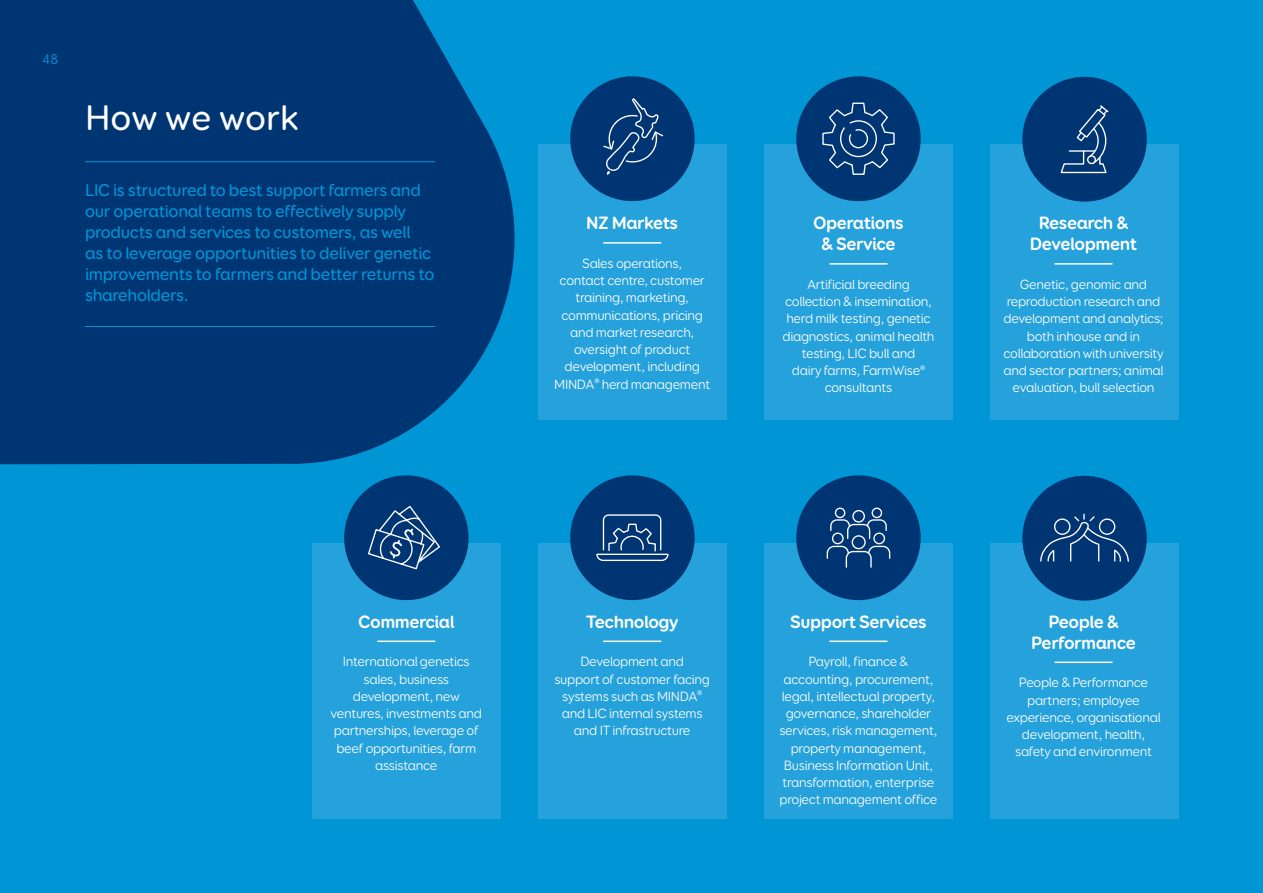
<style>
.page{position:relative;width:1263px;height:893px;background:#0096d6}
.page>*{position:absolute;margin:0;border:0;box-sizing:border-box;transform-origin:0 0}
.t1{font:500 36px "Booster Next FY";color:#fff}
.t2{font:700 18px/21px "Booster Next FY";letter-spacing:-.025em;color:#fff;text-align:center}
.t3{font:500 17.25px/21px "Booster Next FY";letter-spacing:-.02em;color:#0096d6}
.t4{font:14.25px "Booster Next FY";color:#0096d6}
.t5{font:13.5px/17.2px "Booster Next FY";letter-spacing:-.025em;color:#fff;text-align:center}
</style>
<div class="page">
<svg style="left:0;top:0;width:515px;height:465px;background:#003d7b"></svg>
<div style="left:764px;top:144px;width:188px;height:276px;background:#25a1db"></div>
<div style="left:990px;top:144px;width:189px;height:276px;background:#25a1db"></div>
<hr style="left:85px;top:326px;width:350px;height:1px;background:#0096d6">
<hr style="left:85px;top:161px;width:350px;height:1px;background:#0096d6">
<div style="left:538px;top:144px;width:188px;height:276px;background:#25a1db"></div>
<div style="left:570px;top:76px;width:125px;height:125px;background:#003573;border-radius:50%"></div>
<hr style="left:603px;top:242px;width:58px;height:2px;background:#fff">
<hr style="left:829px;top:263px;width:58px;height:2px;background:#fff">
<hr style="left:1054px;top:263px;width:58px;height:2px;background:#fff">
<div style="left:538px;top:543px;width:188px;height:276px;background:#25a1db"></div>
<div style="left:570px;top:475px;width:125px;height:125px;background:#003573;border-radius:50%"></div>
<div style="left:312px;top:543px;width:188px;height:276px;background:#25a1db"></div>
<div style="left:344px;top:475px;width:125px;height:125px;background:#003573;border-radius:50%"></div>
<div style="left:796px;top:76px;width:125px;height:125px;background:#003573;border-radius:50%"></div>
<div style="left:764px;top:543px;width:188px;height:276px;background:#25a1db"></div>
<div style="left:796px;top:475px;width:125px;height:125px;background:#003573;border-radius:50%"></div>
<div style="left:1022px;top:77px;width:125px;height:125px;background:#003573;border-radius:50%"></div>
<div style="left:990px;top:543px;width:189px;height:276px;background:#25a1db"></div>
<div style="left:1022px;top:476px;width:125px;height:125px;background:#003573;border-radius:50%"></div>
<hr style="left:603px;top:641px;width:58px;height:1px;background:#fff">
<hr style="left:377px;top:641px;width:58px;height:1px;background:#fff">
<hr style="left:829px;top:641px;width:58px;height:1px;background:#fff">
<hr style="left:1054px;top:662px;width:58px;height:1px;background:#fff">
<svg style="left:822px;top:102px;width:73px;height:73px"></svg>
<svg style="left:1060px;top:105px;width:49px;height:69px"></svg>
<svg style="left:603px;top:98px;width:61px;height:77px"></svg>
<svg style="left:368px;top:505px;width:72px;height:65px"></svg>
<svg style="left:596px;top:514px;width:73px;height:47px"></svg>
<div style="left:835px;top:508px;width:10px;height:10px;border:1px solid #fff;border-radius:50%"></div>
<div style="left:871px;top:508px;width:11px;height:10px;border:1px solid #fff;border-radius:50%"></div>
<div style="left:852px;top:510px;width:13px;height:13px;border:1px solid #fff;border-radius:50%"></div>
<svg style="left:826px;top:519px;width:65px;height:49px"></svg>
<svg style="left:1040px;top:514px;width:89px;height:48px"></svg>
<p class="t4" style="left:43px;top:50px;width:17px">48</p>
<h1 class="t1" style="left:85px;top:95px;width:215px">How we work</h1>
<p class="t3" style="left:85px;top:179px;width:351px">LIC is structured to best support farmers and our operational teams to effectively supply products and services to customers, as well<br>as to leverage opportunities to deliver genetic improvements to farmers and better returns to shareholders.</p>
<h2 class="t2" style="left:586px;top:213px;width:93px">NZ Markets</h2>
<p class="t5" style="left:554px;top:255px;width:157px">Sales operations,<br>contact centre, customer training, marketing, communications, pricing and market research, oversight of product development, including<br>MINDA<sup>®</sup> herd management</p>
<h2 class="t2" style="left:813px;top:213px;width:92px">Operations &amp; Service</h2>
<p class="t5" style="left:782px;top:276px;width:153px">Artificial breeding collection &amp; insemination, herd milk testing, genetic diagnostics, animal health testing, LIC bull and<br>dairy farms, FarmWise<sup>® </sup>consultants</p>
<h2 class="t2" style="left:1030px;top:213px;width:109px">Research &amp;<br>Development</h2>
<p class="t5" style="left:1003px;top:276px;width:162px">Genetic, genomic and reproduction research and development and analytics; both inhouse and in collaboration with university and sector partners; animal evaluation, bull selection</p>
<h2 class="t2" style="left:358px;top:611px;width:98px">Commercial</h2>
<p class="t5" style="left:331px;top:653px;width:153px">International genetics sales, business development, new ventures, investments and partnerships, leverage of beef opportunities, farm assistance</p>
<h2 class="t2" style="left:586px;top:611px;width:94px">Technology</h2>
<p class="t5" style="left:554px;top:653px;width:157px">Development and<br>support of customer facing systems such as MINDA<sup>® </sup>and LIC internal systems and IT infrastructure</p>
<h2 class="t2" style="left:790px;top:611px;width:138px">Support Services</h2>
<p class="t5" style="left:779px;top:653px;width:160px">Payroll, finance &amp; accounting, procurement, legal, intellectual property, governance, shareholder services, risk management, property management,<br>Business Information Unit, transformation, enterprise project management office</p>
<h2 class="t2" style="left:1031px;top:611px;width:106px">People &amp;<br>Performance</h2>
<p class="t5" style="left:1006px;top:674px;width:156px">People &amp; Performance partners; employee experience, organisational development, health, safety and environment</p>
</div>
